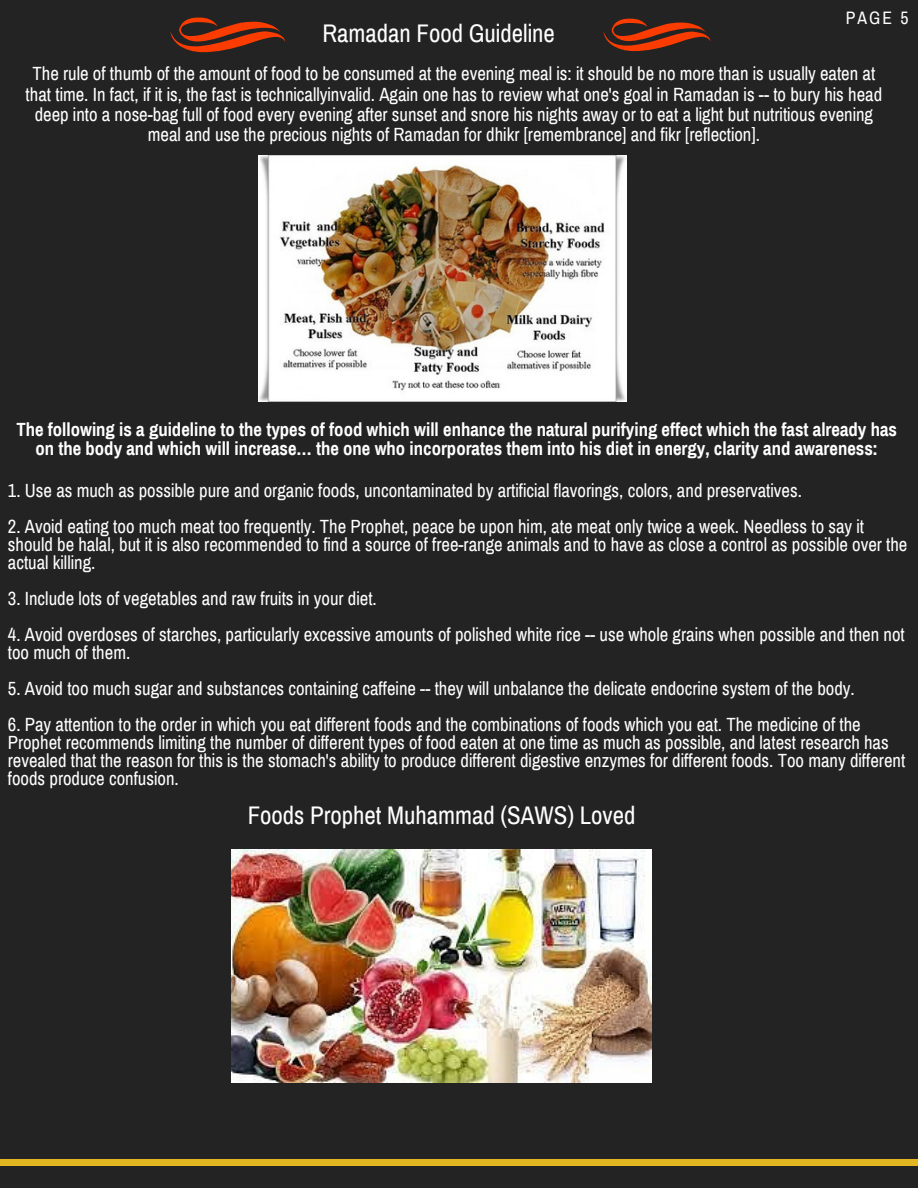
<style>
.page{position:relative;width:918px;height:1188px;background:#232323}
.page>*{position:absolute;margin:0;border:0;box-sizing:border-box;transform-origin:0 0}
.t1{font:24.9px "Archivo Narrow";color:#fff}
.t2{font:18.75px/18px "Archivo Narrow";color:#fff}
.t3{font:700 18.75px/19.2px "Archivo Narrow";color:#fff;text-align:center}
.t4{font:17.55px "Archivo Narrow";color:#fff}
</style>
<div class="page">
<div style="left:0;top:1159px;width:918px;height:7px;background:#e2b621"></div>
<svg style="left:171px;top:18px;width:114px;height:34px"></svg>
<svg style="left:604px;top:19px;width:106px;height:32px"></svg>
<img style="left:259px;top:155px;width:368px;height:247px">
<img style="left:232px;top:849px;width:419px;height:233px">
<p class="t4" style="left:846px;top:8px;width:64px">PAGE 5</p>
<h1 class="t1" style="left:323px;top:20px;width:234px">Ramadan Food Guideline</h1>
<p class="t2" style="left:26px;top:64px;width:858px;line-height:20.2px;text-align:center">The rule of thumb of the amount of food to be consumed at the evening meal is: it should be no more than is usually eaten at that time. In fact, if it is, the fast is technicallyinvalid. Again one has to review what one's goal in Ramadan is -- to bury his head deep into a nose-bag full of food every evening after sunset and snore his nights away or to eat a light but nutritious evening meal and use the precious nights of Ramadan for dhikr [remembrance] and fikr [reflection].</p>
<p class="t3" style="left:16px;top:420px;width:882px">The following is a guideline to the types of food which will enhance the natural purifying effect which the fast already has on the body and which will increase… the one who incorporates them into his diet in energy, clarity and awareness:</p>
<p class="t2" style="left:8px;top:481px;width:796px">1. Use as much as possible pure and organic foods, uncontaminated by artificial flavorings, colors, and preservatives.</p>
<p class="t2" style="left:8px;top:517px;width:901px">2. Avoid eating too much meat too frequently. The Prophet, peace be upon him, ate meat only twice a week. Needless to say it should be halal, but it is also recommended to find a source of free-range animals and to have as close a control as possible over the actual killing.</p>
<p class="t2" style="left:8px;top:589px;width:371px">3. Include lots of vegetables and raw fruits in your diet.</p>
<p class="t2" style="left:8px;top:625px;width:898px">4. Avoid overdoses of starches, particularly excessive amounts of polished white rice -- use whole grains when possible and then not too much of them.</p>
<p class="t2" style="left:8px;top:679px;width:848px">5. Avoid too much sugar and substances containing caffeine -- they will unbalance the delicate endocrine system of the body.</p>
<p class="t2" style="left:8px;top:715px;width:899px">6. Pay attention to the order in which you eat different foods and the combinations of foods which you eat. The medicine of the Prophet recommends limiting the number of different types of food eaten at one time as much as possible, and latest research has revealed that the reason for this is the stomach's ability to produce different digestive enzymes for different foods. Too many different foods produce confusion.</p>
<h1 class="t1" style="left:248px;top:802px;width:389px">Foods Prophet Muhammad (SAWS) Loved</h1>
</div>
